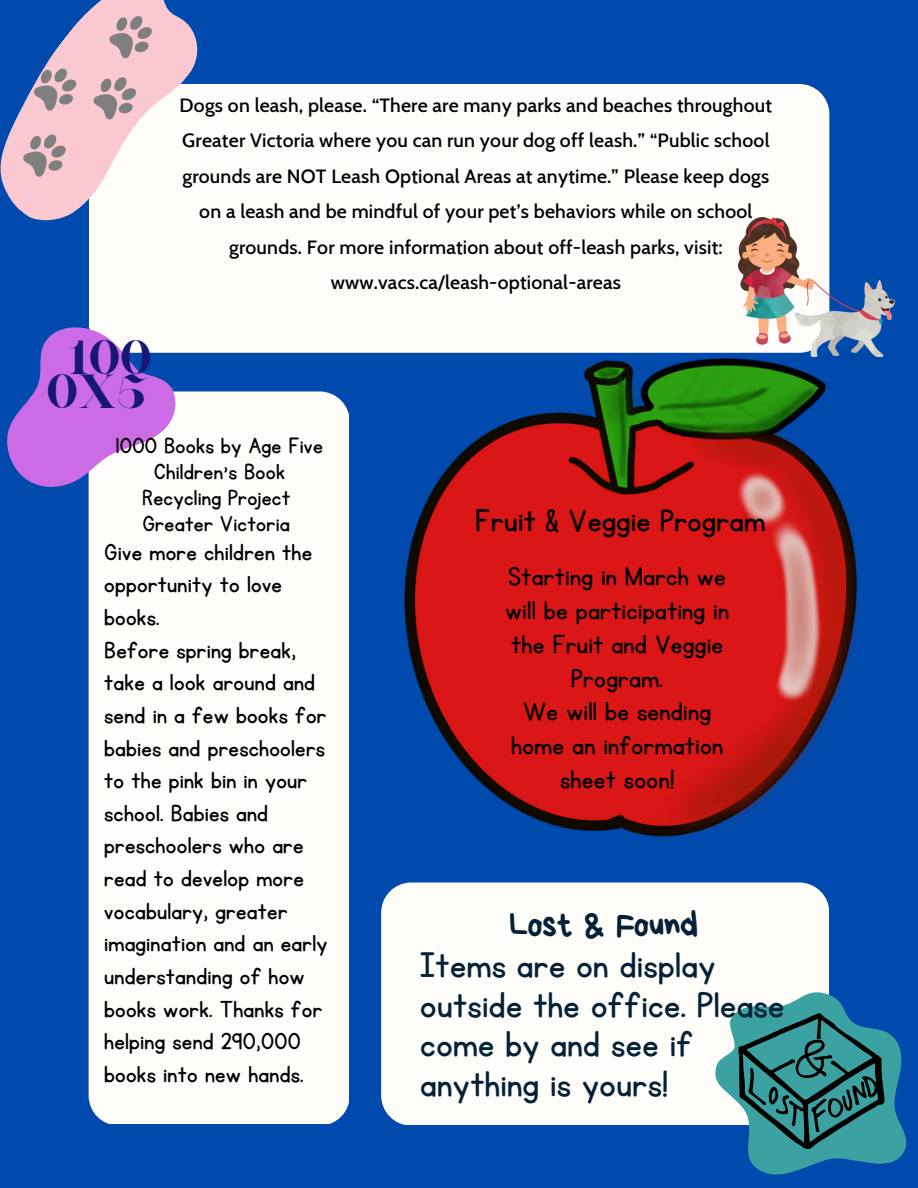
<style>
.page{position:relative;width:918px;height:1188px;background:#004aad}
.page>*{position:absolute;margin:0;border:0;box-sizing:border-box;transform-origin:0 0}
.t1{font:41.7px/39.9px "KG Primary Penmanship";letter-spacing:.01em;color:#042138}
.t2{font:38.85px/34.2px "London";letter-spacing:-.025em;color:#181775;text-align:center}
.t3{font:36px "KG Primary Penmanship";letter-spacing:.01em;color:#000}
.t4{font:35.25px "Bryndan Write";letter-spacing:-.025em;color:#042138}
.t5{font:30px/33.8px "KG Primary Penmanship";letter-spacing:.01em;color:#000;text-align:center}
.t6{font:27px/32.7px "KG Primary Penmanship";letter-spacing:.01em;color:#000}
.t7{font:25.5px/25.8px "KG Primary Penmanship";letter-spacing:.01em;color:#000;text-align:center}
.t8{font:500 19.5px/35.4px "Cabin";letter-spacing:.01em;color:#000;text-align:center}
</style>
<div class="page">
<div style="left:89px;top:84px;width:740px;height:269px;background:#fffdfa;border-radius:30px"></div>
<div style="left:89px;top:391px;width:260px;height:733px;background:#fffdfa;border-radius:30px"></div>
<div style="left:381px;top:883px;width:448px;height:242px;background:#fffdfa;border-radius:30px"></div>
<svg style="left:0;top:0;width:198px;height:221px"></svg>
<img style="left:738px;top:217px;width:157px;height:141px">
<svg style="left:7px;top:327px;width:170px;height:160px"></svg>
<svg style="left:715px;top:992px;width:192px;height:183px"></svg>
<svg style="left:16px;top:7px;width:144px;height:177px"></svg>
<img style="left:404px;top:358px;width:453px;height:479px">
<h2 class="t2" style="left:46px;top:345px;width:108px">100<br>0X5</h2>
<p class="t8" style="left:180px;top:87px;width:594px">Dogs on leash, please. “There are many parks and beaches throughout Greater Victoria where you can run your dog off leash.” “Public school grounds are NOT Leash Optional Areas at anytime.” Please keep dogs on a leash and be mindful of your pet’s behaviors while on school grounds. For more information about off-leash parks, visit: www.vacs.ca/leash-optional-areas</p>
<h3 class="t7" style="left:116px;top:433px;width:208px">1000 Books by Age Five<br>Children’s Book<br>Recycling Project<br>Greater Victoria</h3>
<p class="t6" style="left:104px;top:537px;width:225px">Give more children the opportunity to love books.<br>Before spring break, take a look around and send in a few books for babies and preschoolers to the pink bin in your school. Babies and preschoolers who are read to develop more vocabulary, greater imagination and an early understanding of how books work. Thanks for helping send 290,000 books into new hands.</p>
<h3 class="t3" style="left:475px;top:503px;width:292px">Fruit &amp; Veggie Program</h3>
<h3 class="t5" style="left:505px;top:561px;width:226px">Starting in March we will be participating in the Fruit and Veggie<br>Program.<br>We will be sending home an information sheet soon!</h3>
<h3 class="t4" style="left:509px;top:907px;width:191px">Lost &amp; Found</h3>
<h1 class="t1" style="left:420px;top:946px;width:365px">Items are on display outside the office. Please come by and see if anything is yours!</h1>
</div>
